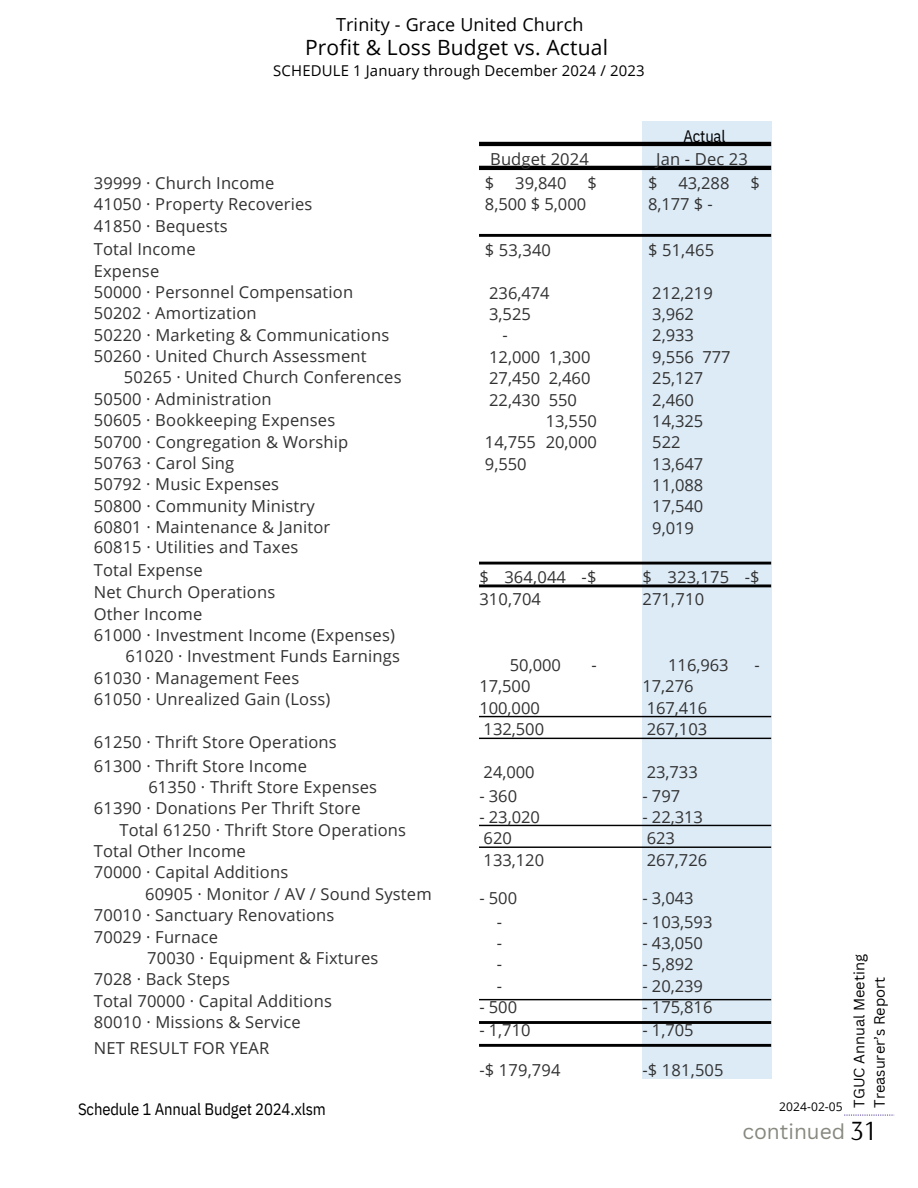
<style>
.page{position:relative;width:918px;height:1188px;background:#fff}
.page>*{position:absolute;margin:0;border:0;box-sizing:border-box;transform-origin:0 0}
.t1{font:21px "Open Sans";letter-spacing:.01em;color:#000}
.t2{font:20.85px "Canva Sans";color:#87887e}
.t3{font:18px "Open Sans";letter-spacing:.01em;color:#000}
.t4{font:16.5px/21.3px "Open Sans";letter-spacing:.01em;color:#323232}
.t5{font:16.5px "IBM Plex Sans Cond";letter-spacing:-.01em;color:#000}
.t6{font:14.85px "Open Sans";letter-spacing:.01em;color:#000}
.t7{font:14.55px/20.2px "Canva Sans";color:#000}
.t8{font:12px "Open Sans";letter-spacing:.01em;color:#000}
.s1{font-family:"Arsenal";font-size:27.75px;color:#000}
</style>
<div class="page">
<div style="left:642px;top:121px;width:129px;height:957px;background:#ddebf7"></div>
<hr style="left:479px;top:142px;width:292px;height:4px;background:#000">
<hr style="left:479px;top:166px;width:292px;height:4px;background:#000">
<hr style="left:479px;top:234px;width:292px;height:3px;background:#000">
<hr style="left:479px;top:562px;width:292px;height:3px;background:#000">
<hr style="left:479px;top:584px;width:292px;height:3px;background:#000">
<hr style="left:479px;top:716px;width:292px;height:1px;background:#000">
<hr style="left:479px;top:738px;width:292px;height:1px;background:#000">
<hr style="left:479px;top:825px;width:292px;height:1px;background:#000">
<hr style="left:479px;top:847px;width:292px;height:1px;background:#000">
<hr style="left:479px;top:999px;width:292px;height:1px;background:#000">
<hr style="left:479px;top:1021px;width:292px;height:3px;background:#000">
<hr style="left:479px;top:1044px;width:292px;height:3px;background:#000">
<svg style="left:844px;top:1115px;width:51px;height:1px"></svg>
<p class="t3" style="left:336px;top:11px;width:249px">Trinity - Grace United Church</p>
<p class="t1" style="left:305px;top:33px;width:305px">Profit &amp; Loss Budget vs. Actual</p>
<p class="t6" style="left:273px;top:61px;width:373px">SCHEDULE 1 January through December 2024 / 2023</p>
<p class="t5" style="left:683px;top:125px;width:44px">Actual</p>
<p class="t4" style="left:94px;top:172px;width:220px">39999 · Church Income<br>41050 · Property Recoveries<br>41850 · Bequests</p>
<p class="t4" style="left:94px;top:238px;width:297px">Total Income<br>Expense<br>50000 · Personnel Compensation<br>50202 · Amortization<br>50220 · Marketing &amp; Communications<br>50260 · United Church Assessment</p>
<p class="t4" style="left:94px;top:366px;width:309px;text-indent:30px">50265 · United Church Conferences<br>50500 · Administration<br>50605 · Bookkeeping Expenses<br>50700 · Congregation &amp; Worship<br>50763 · Carol Sing<br>50792 · Music Expenses<br>50800 · Community Ministry<br>60801 · Maintenance &amp; Janitor<br>60815 · Utilities and Taxes</p>
<p class="t4" style="left:94px;top:559px;width:111px">Total Expense</p>
<p class="t4" style="left:94px;top:581px;width:183px">Net Church Operations</p>
<p class="t4" style="left:94px;top:603px;width:110px">Other Income</p>
<p class="t4" style="left:94px;top:624px;width:303px">61000 · Investment Income (Expenses)</p>
<p class="t4" style="left:125px;top:645px;width:276px">61020 · Investment Funds Earnings</p>
<p class="t4" style="left:94px;top:667px;width:207px">61030 · Management Fees</p>
<p class="t4" style="left:94px;top:688px;width:238px">61050 · Unrealized Gain (Loss)</p>
<p class="t4" style="left:94px;top:730px;width:245px;line-height:23.7px">61250 · Thrift Store Operations<br>61300 · Thrift Store Income</p>
<p class="t4" style="left:148px;top:776px;width:230px">61350 · Thrift Store Expenses</p>
<p class="t4" style="left:94px;top:797px;width:268px">61390 · Donations Per Thrift Store</p>
<p class="t4" style="left:119px;top:819px;width:288px">Total 61250 · Thrift Store Operations</p>
<p class="t4" style="left:94px;top:840px;width:154px">Total Other Income</p>
<p class="t4" style="left:94px;top:861px;width:196px">70000 · Capital Additions</p>
<p class="t4" style="left:145px;top:883px;width:288px">60905 · Monitor / AV / Sound System</p>
<p class="t4" style="left:94px;top:904px;width:242px">70010 · Sanctuary Renovations</p>
<p class="t4" style="left:94px;top:925px;width:126px">70029 · Furnace</p>
<p class="t4" style="left:147px;top:947px;width:233px">70030 · Equipment &amp; Fixtures</p>
<p class="t4" style="left:94px;top:968px;width:138px">7028 · Back Steps</p>
<p class="t4" style="left:94px;top:990px;width:240px">Total 70000 · Capital Additions</p>
<p class="t4" style="left:94px;top:1011px;width:209px">80010 · Missions &amp; Service</p>
<p class="t4" style="left:94px;top:1037px;width:177px">NET RESULT FOR YEAR</p>
<p class="t5" style="left:78px;top:1098px;width:249px">Schedule 1 Annual Budget 2024.xlsm</p>
<p class="t4" style="left:490px;top:148px;width:100px">Budget 2024</p>
<p class="t4" style="left:656px;top:148px;width:93px">Jan - Dec 23</p>
<p class="t4" style="left:485px;top:172px;width:11px">$</p>
<p class="t4" style="left:515px;top:172px;width:53px">39,840</p>
<p class="t4" style="left:587px;top:172px;width:11px">$</p>
<p class="t4" style="left:485px;top:193px;width:103px">8,500 $ 5,000</p>
<p class="t4" style="left:648px;top:172px;width:11px">$</p>
<p class="t4" style="left:678px;top:172px;width:53px">43,288</p>
<p class="t4" style="left:750px;top:172px;width:11px">$</p>
<p class="t4" style="left:648px;top:193px;width:66px">8,177 $ -</p>
<p class="t4" style="left:485px;top:238px;width:68px">$ 53,340</p>
<p class="t4" style="left:648px;top:238px;width:68px">$ 51,465</p>
<p class="t4" style="left:489px;top:282px;width:62px">236,474</p>
<p class="t4" style="left:489px;top:303px;width:43px">3,525</p>
<p class="t4" style="left:502px;top:324px;width:7px">-</p>
<p class="t4" style="left:489px;top:346px;width:103px">12,000 1,300</p>
<p class="t4" style="left:489px;top:367px;width:103px">27,450 2,460</p>
<p class="t4" style="left:489px;top:388px;width:89px">22,430 550</p>
<p class="t4" style="left:546px;top:410px;width:53px">13,550</p>
<p class="t4" style="left:485px;top:431px;width:113px">14,755 20,000</p>
<p class="t4" style="left:485px;top:453px;width:43px">9,550</p>
<p class="t4" style="left:652px;top:282px;width:80px">212,219<br>3,962<br>2,933<br>9,556 777<br>25,127<br>2,460<br>14,325<br>522<br>13,647<br>11,088<br>17,540<br>9,019</p>
<p class="t4" style="left:479px;top:565px;width:119px;line-height:22.5px">$ 364,044 -$<br>310,704</p>
<p class="t4" style="left:642px;top:565px;width:119px;line-height:22.5px">$ 323,175 -$<br>271,710</p>
<p class="t4" style="left:510px;top:654px;width:53px">50,000</p>
<p class="t4" style="left:592px;top:654px;width:7px">-</p>
<p class="t4" style="left:479px;top:675px;width:66px">17,500<br>100,000<br>132,500</p>
<p class="t4" style="left:484px;top:761px;width:53px">24,000</p>
<p class="t4" style="left:479px;top:784px;width:39px">- 360</p>
<p class="t4" style="left:479px;top:806px;width:66px">- 23,020<br>620<br>133,120</p>
<p class="t4" style="left:479px;top:886px;width:39px;line-height:23.7px;text-align:center">- 500 -</p>
<p class="t4" style="left:497px;top:932px;width:7px;text-align:justify">- - -</p>
<p class="t4" style="left:479px;top:996px;width:39px">- 500</p>
<p class="t4" style="left:479px;top:1018px;width:53px">- 1,710</p>
<p class="t4" style="left:479px;top:1059px;width:83px">-$ 179,794</p>
<p class="t4" style="left:668px;top:654px;width:62px">116,963</p>
<p class="t4" style="left:755px;top:654px;width:7px">-</p>
<p class="t4" style="left:642px;top:675px;width:66px">17,276<br>167,416<br>267,103</p>
<p class="t4" style="left:647px;top:761px;width:53px">23,733</p>
<p class="t4" style="left:642px;top:784px;width:39px">- 797</p>
<p class="t4" style="left:642px;top:806px;width:66px">- 22,313<br>623<br>267,726</p>
<p class="t4" style="left:642px;top:887px;width:53px">- 3,043</p>
<p class="t4" style="left:642px;top:910px;width:72px">- 103,593</p>
<p class="t4" style="left:642px;top:932px;width:62px">- 43,050</p>
<p class="t4" style="left:642px;top:953px;width:53px">- 5,892</p>
<p class="t4" style="left:642px;top:975px;width:62px">- 20,239</p>
<p class="t4" style="left:642px;top:996px;width:72px">- 175,816</p>
<p class="t4" style="left:642px;top:1018px;width:53px">- 1,705</p>
<p class="t7" style="left:849px;top:1108px;width:155px;rotate:-90deg">TGUC Annual Meeting<br>Treasurer’s Report</p>
<p class="t2" style="left:742px;top:1117px;width:134px">continued <span class="s1">31</span></p>
<p class="t4" style="left:642px;top:1059px;width:83px">-$ 181,505</p>
<p class="t8" style="left:779px;top:1098px;width:65px">2024-02-05</p>
</div>
